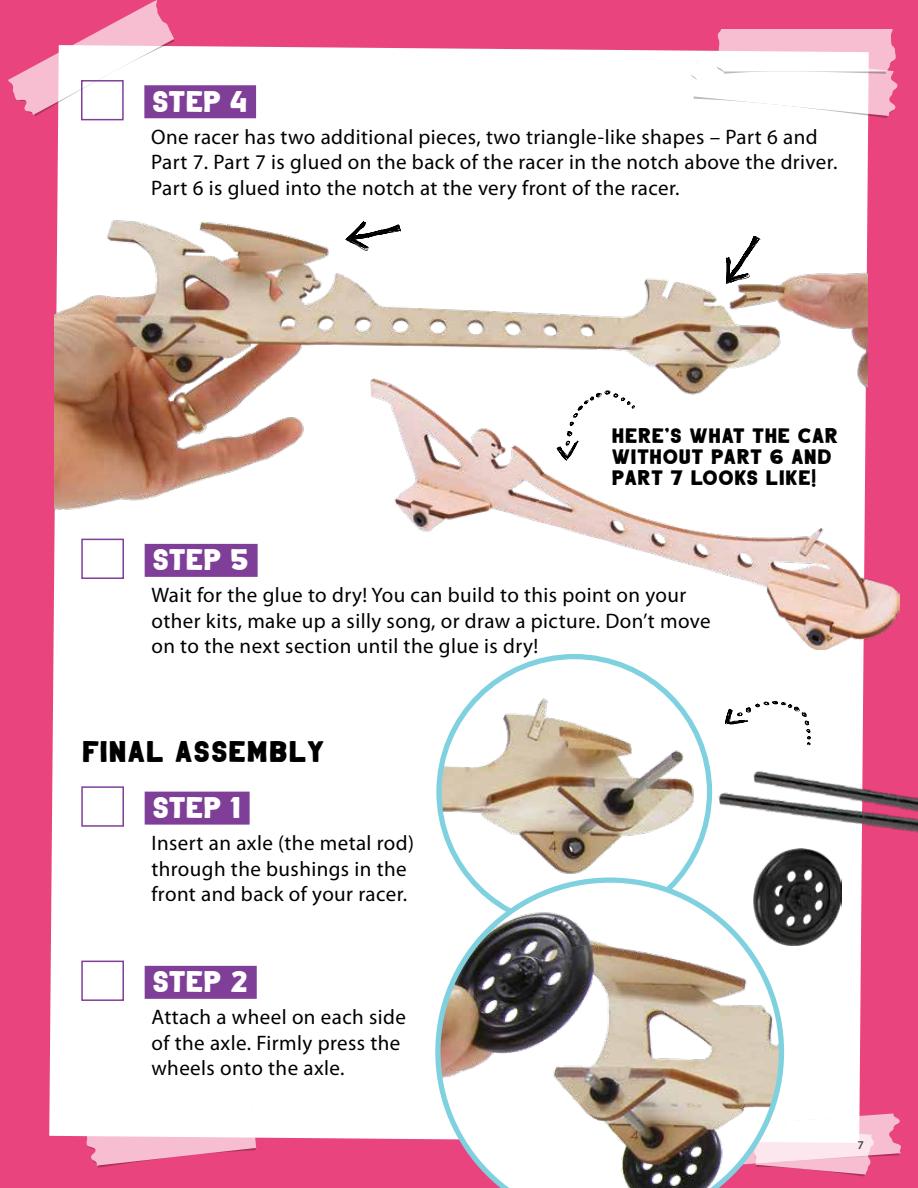
<style>
.page{position:relative;width:918px;height:1188px;background:#e9447d}
.page>*{position:absolute;margin:0;border:0;box-sizing:border-box;transform-origin:0 0}
.t1{font:30px "Anthology";letter-spacing:-.05em;color:#fff}
.t2{font:30px "Anthology";letter-spacing:-.025em;color:#000}
.t3{font:21px/25.5px "Myriad Pro";letter-spacing:.02em;color:#000}
.t4{font:21px/21px "Anthology";letter-spacing:-.025em;color:#000}
.t5{font:600 12px "Myriad Pro";color:#414653}
</style>
<div class="page">
<div style="left:49px;top:46px;width:820px;height:1094px;background:#fff"></div>
<svg style="left:784px;top:1113px;width:117px;height:63px"></svg>
<svg style="left:86px;top:1105px;width:170px;height:63px"></svg>
<svg style="left:690px;top:30px;width:207px;height:88px;background:#fadfe8"></svg>
<svg style="left:8px;top:0;width:167px;height:117px"></svg>
<div style="left:144px;top:85px;width:112px;height:33px;background:#7f3f98"></div>
<div style="left:145px;top:544px;width:113px;height:33px;background:#7f3f98"></div>
<div style="left:145px;top:792px;width:105px;height:33px;background:#7f3f98"></div>
<div style="left:145px;top:966px;width:112px;height:33px;background:#7f3f98"></div>
<div style="left:81px;top:80px;width:43px;height:40px;border:2px solid #7f3f98"></div>
<div style="left:81px;top:539px;width:43px;height:40px;border:2px solid #7f3f98"></div>
<div style="left:81px;top:786px;width:43px;height:41px;border:2px solid #7f3f98"></div>
<div style="left:81px;top:961px;width:43px;height:40px;border:2px solid #7f3f98"></div>
<img style="left:439px;top:657px;width:271px;height:220px">
<img style="left:435px;top:877px;width:349px;height:311px">
<img style="left:54px;top:215px;width:814px;height:302px">
<img style="left:718px;top:771px;width:151px;height:99px">
<img style="left:753px;top:759px;width:165px;height:89px">
<img style="left:753px;top:848px;width:88px;height:98px">
<svg style="left:725px;top:701px;width:86px;height:44px;background:#eaeaea"></svg>
<img style="left:371px;top:378px;width:528px;height:272px">
<svg style="left:556px;top:390px;width:79px;height:71px;background:#f1f1f1"></svg>
<h1 class="t1" style="left:151px;top:78px;width:98px">STEP 4</h1>
<p class="t3" style="left:151px;top:124px;width:688px">One racer has two additional pieces, two triangle-like shapes – Part 6 and<br>Part 7. Part 7 is glued on the back of the racer in the notch above the driver.<br>Part 6 is glued into the notch at the very front of the racer.</p>
<p class="t4" style="left:611px;top:424px;width:229px">HERE’S WHAT THE CAR<br>WITHOUT PART 6 AND<br>PART 7 LOOKS LIKE!</p>
<h1 class="t1" style="left:151px;top:537px;width:99px">STEP 5</h1>
<p class="t3" style="left:151px;top:583px;width:561px">Wait for the glue to dry! You can build to this point on your other kits, make up a silly song, or draw a picture. Don’t move on to the next section until the glue is dry!</p>
<h1 class="t2" style="left:81px;top:728px;width:245px">FINAL ASSEMBLY</h1>
<h1 class="t1" style="left:151px;top:784px;width:91px">STEP 1</h1>
<p class="t3" style="left:151px;top:831px;width:264px">Insert an axle (the metal rod) through the bushings in the front and back of your racer.</p>
<h1 class="t1" style="left:151px;top:959px;width:99px">STEP 2</h1>
<p class="t3" style="left:151px;top:1005px;width:256px">Attach a wheel on each side of the axle. Firmly press the wheels onto the axle.</p>
<p class="t5" style="left:858px;top:1138px;width:8px">7</p>
</div>
